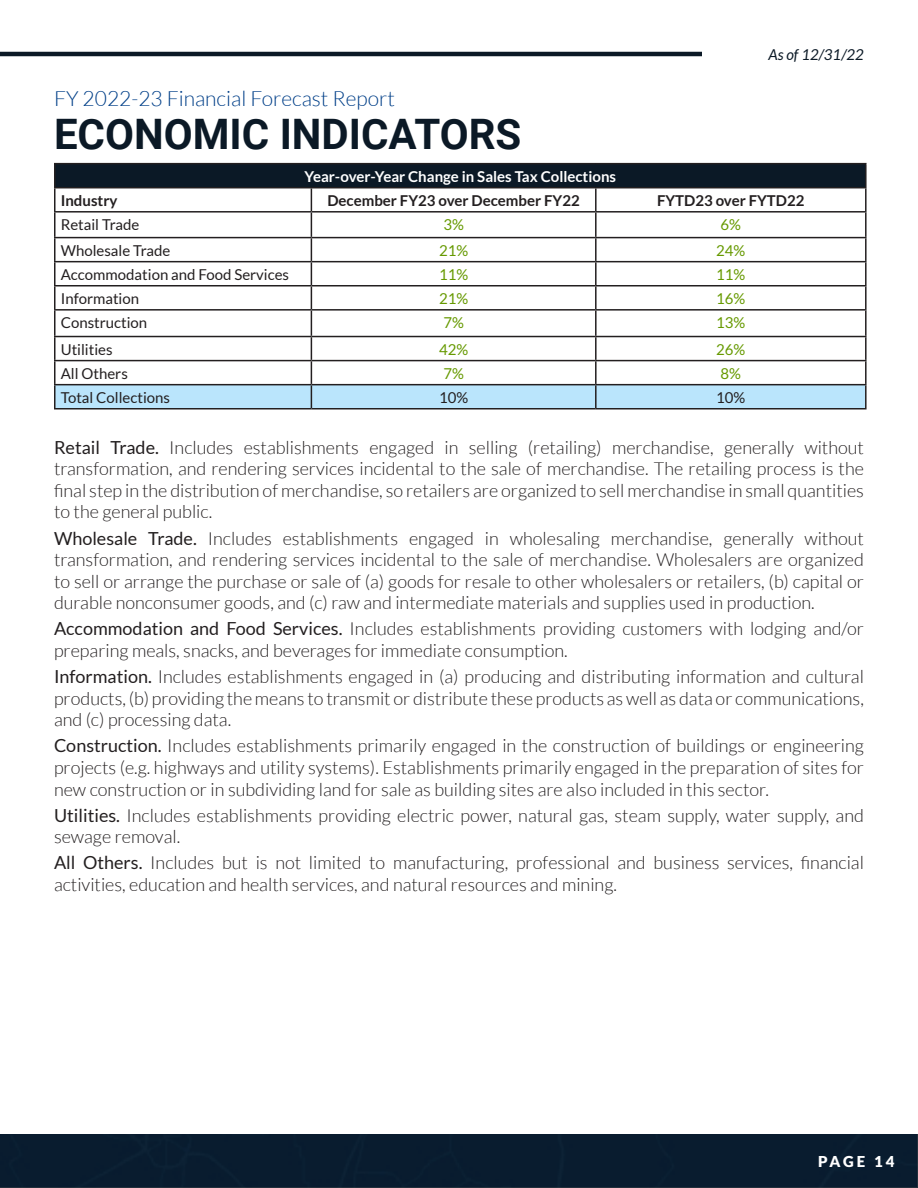
<style>
.page{position:relative;width:918px;height:1188px;background:#fff}
.page>*{position:absolute;margin:0;border:0;box-sizing:border-box;transform-origin:0 0}
.t1{font:700 42px "Roboto";color:#0b1926}
.t2{font:300 21px "Lato";color:#003f88}
.t3{font:300 18px/21.6px "Lato";color:#231f20;text-align:justify}
.t4{font:15px "Lato";color:#231f20}
.t5{font:700 15px "Lato";color:#231f20}
.t6{font:700 15px "Lato";color:#fff}
.t7{font:15px "Lato";color:#690}
.t8{font:italic 15px "Lato";color:#0b1926}
.t9{font:900 15px "Lato";letter-spacing:.185em;color:#fff}
.s1{font-weight:400}
</style>
<div class="page">
<hr style="left:0;top:52px;width:702px;height:4px;background:#0b1926">
<div style="left:1px;top:1135px;width:916px;height:52px;background:#091c2f"></div>
<div style="left:55px;top:164px;width:811px;height:24px;background:#0b1926"></div>
<hr style="left:54px;top:163px;width:257px;height:1px;background:#231f20">
<hr style="left:54px;top:164px;width:2px;height:23px;background:#231f20">
<hr style="left:311px;top:163px;width:285px;height:1px;background:#231f20">
<hr style="left:596px;top:163px;width:271px;height:1px;background:#231f20">
<hr style="left:865px;top:164px;width:2px;height:23px;background:#231f20">
<hr style="left:54px;top:187px;width:257px;height:1px;background:#231f20">
<hr style="left:54px;top:188px;width:2px;height:23px;background:#231f20">
<hr style="left:311px;top:187px;width:285px;height:1px;background:#231f20">
<hr style="left:596px;top:187px;width:271px;height:1px;background:#231f20">
<hr style="left:865px;top:188px;width:2px;height:23px;background:#231f20">
<hr style="left:54px;top:211px;width:257px;height:2px;background:#231f20">
<hr style="left:54px;top:213px;width:2px;height:24px;background:#231f20">
<hr style="left:596px;top:211px;width:271px;height:2px;background:#231f20">
<hr style="left:865px;top:213px;width:2px;height:24px;background:#231f20">
<hr style="left:54px;top:237px;width:257px;height:1px;background:#231f20">
<hr style="left:54px;top:238px;width:2px;height:23px;background:#231f20">
<hr style="left:596px;top:237px;width:271px;height:1px;background:#231f20">
<hr style="left:865px;top:238px;width:2px;height:23px;background:#231f20">
<hr style="left:54px;top:261px;width:257px;height:1px;background:#231f20">
<hr style="left:54px;top:262px;width:2px;height:23px;background:#231f20">
<hr style="left:596px;top:261px;width:271px;height:1px;background:#231f20">
<hr style="left:865px;top:262px;width:2px;height:23px;background:#231f20">
<hr style="left:54px;top:285px;width:257px;height:1px;background:#231f20">
<hr style="left:54px;top:286px;width:2px;height:23px;background:#231f20">
<hr style="left:596px;top:285px;width:271px;height:1px;background:#231f20">
<hr style="left:865px;top:286px;width:2px;height:23px;background:#231f20">
<hr style="left:54px;top:309px;width:257px;height:2px;background:#231f20">
<hr style="left:54px;top:311px;width:2px;height:25px;background:#231f20">
<hr style="left:596px;top:309px;width:271px;height:2px;background:#231f20">
<hr style="left:865px;top:311px;width:2px;height:25px;background:#231f20">
<hr style="left:54px;top:336px;width:257px;height:1px;background:#231f20">
<hr style="left:54px;top:337px;width:2px;height:23px;background:#231f20">
<hr style="left:596px;top:336px;width:271px;height:1px;background:#231f20">
<hr style="left:865px;top:337px;width:2px;height:23px;background:#231f20">
<hr style="left:54px;top:360px;width:257px;height:1px;background:#231f20">
<hr style="left:54px;top:361px;width:2px;height:23px;background:#231f20">
<hr style="left:596px;top:360px;width:271px;height:1px;background:#231f20">
<hr style="left:865px;top:361px;width:2px;height:23px;background:#231f20">
<hr style="left:54px;top:384px;width:257px;height:1px;background:#231f20">
<hr style="left:54px;top:385px;width:2px;height:23px;background:#231f20">
<hr style="left:54px;top:408px;width:257px;height:2px;background:#231f20">
<svg style="left:55px;top:188px;width:811px;height:220px"></svg>
<hr style="left:311px;top:408px;width:285px;height:2px;background:#231f20">
<hr style="left:596px;top:384px;width:271px;height:1px;background:#231f20">
<hr style="left:595px;top:385px;width:2px;height:23px;background:#231f20">
<hr style="left:865px;top:385px;width:2px;height:23px;background:#231f20">
<hr style="left:596px;top:408px;width:271px;height:2px;background:#231f20">
<p class="t2" style="left:54px;top:87px;width:342px">FY 2022-23 Financial Forecast Report</p>
<p class="t1" style="left:54px;top:104px;width:469px">ECONOMIC INDICATORS</p>
<p class="t6" style="left:304px;top:168px;width:313px">Year-over-Year Change in Sales Tax Collections</p>
<p class="t8" style="left:768px;top:46px;width:97px">As of 12/31/22</p>
<p class="t5" style="left:61px;top:192px;width:58px">Industry</p>
<p class="t5" style="left:327px;top:192px;width:254px">December FY23 over December FY22</p>
<p class="t5" style="left:657px;top:192px;width:149px">FYTD23 over FYTD22</p>
<p class="t4" style="left:61px;top:216px;width:80px">Retail Trade</p>
<p class="t7" style="left:443px;top:216px;width:22px">3%</p>
<p class="t7" style="left:721px;top:216px;width:22px">6%</p>
<p class="t4" style="left:61px;top:242px;width:111px">Wholesale Trade</p>
<p class="t7" style="left:439px;top:242px;width:31px">21%</p>
<p class="t7" style="left:716px;top:242px;width:31px">24%</p>
<p class="t4" style="left:61px;top:266px;width:230px">Accommodation and Food Services</p>
<p class="t7" style="left:439px;top:266px;width:31px">11%</p>
<p class="t7" style="left:716px;top:266px;width:31px">11%</p>
<p class="t4" style="left:61px;top:290px;width:80px">Information</p>
<p class="t7" style="left:439px;top:290px;width:31px">21%</p>
<p class="t7" style="left:716px;top:290px;width:31px">16%</p>
<p class="t4" style="left:61px;top:314px;width:88px">Construction</p>
<p class="t7" style="left:443px;top:314px;width:22px">7%</p>
<p class="t7" style="left:716px;top:314px;width:31px">13%</p>
<p class="t4" style="left:61px;top:341px;width:53px">Utilities</p>
<p class="t7" style="left:439px;top:341px;width:31px">42%</p>
<p class="t7" style="left:716px;top:341px;width:31px">26%</p>
<p class="t4" style="left:61px;top:365px;width:69px">All Others</p>
<p class="t7" style="left:443px;top:365px;width:22px">7%</p>
<p class="t7" style="left:721px;top:365px;width:22px">8%</p>
<p class="t4" style="left:61px;top:389px;width:111px">Total Collections</p>
<p class="t4" style="left:439px;top:389px;width:31px">10%</p>
<p class="t4" style="left:716px;top:389px;width:31px">10%</p>
<p class="t3" style="left:54px;top:436px;width:811px"><span class="s1">Retail Trade.</span> Includes establishments engaged in selling (retailing) merchandise, generally without transformation, and rendering services incidental to the sale of merchandise. The retailing process is the final step in the distribution of merchandise, so retailers are organized to sell merchandise in small quantities to the general public.</p>
<p class="t3" style="left:54px;top:527px;width:811px"><span class="s1">Wholesale Trade.</span> Includes establishments engaged in wholesaling merchandise, generally without transformation, and rendering services incidental to the sale of merchandise. Wholesalers are organized to sell or arrange the purchase or sale of (a) goods for resale to other wholesalers or retailers, (b) capital or durable nonconsumer goods, and (c) raw and intermediate materials and supplies used in production.</p>
<p class="t3" style="left:54px;top:618px;width:811px"><span class="s1">Accommodation and Food Services.</span> Includes establishments providing customers with lodging and/or preparing meals, snacks, and beverages for immediate consumption.</p>
<p class="t3" style="left:54px;top:666px;width:811px"><span class="s1">Information.</span> Includes establishments engaged in (a) producing and distributing information and cultural products, (b) providing the means to transmit or distribute these products as well as data or communications, and (c) processing data.</p>
<p class="t3" style="left:54px;top:735px;width:812px"><span class="s1">Construction.</span> Includes establishments primarily engaged in the construction of buildings or engineering projects (e.g. highways and utility systems). Establishments primarily engaged in the preparation of sites for new construction or in subdividing land for sale as building sites are also included in this sector.</p>
<p class="t3" style="left:54px;top:805px;width:811px"><span class="s1">Utilities.</span> Includes establishments providing electric power, natural gas, steam supply, water supply, and sewage removal.</p>
<p class="t3" style="left:54px;top:852px;width:811px"><span class="s1">All Others.</span> Includes but is not limited to manufacturing, professional and business services, financial activities, education and health services, and natural resources and mining.</p>
<p class="t9" style="left:818px;top:1153px;width:78px">PAGE 14</p>
</div>
